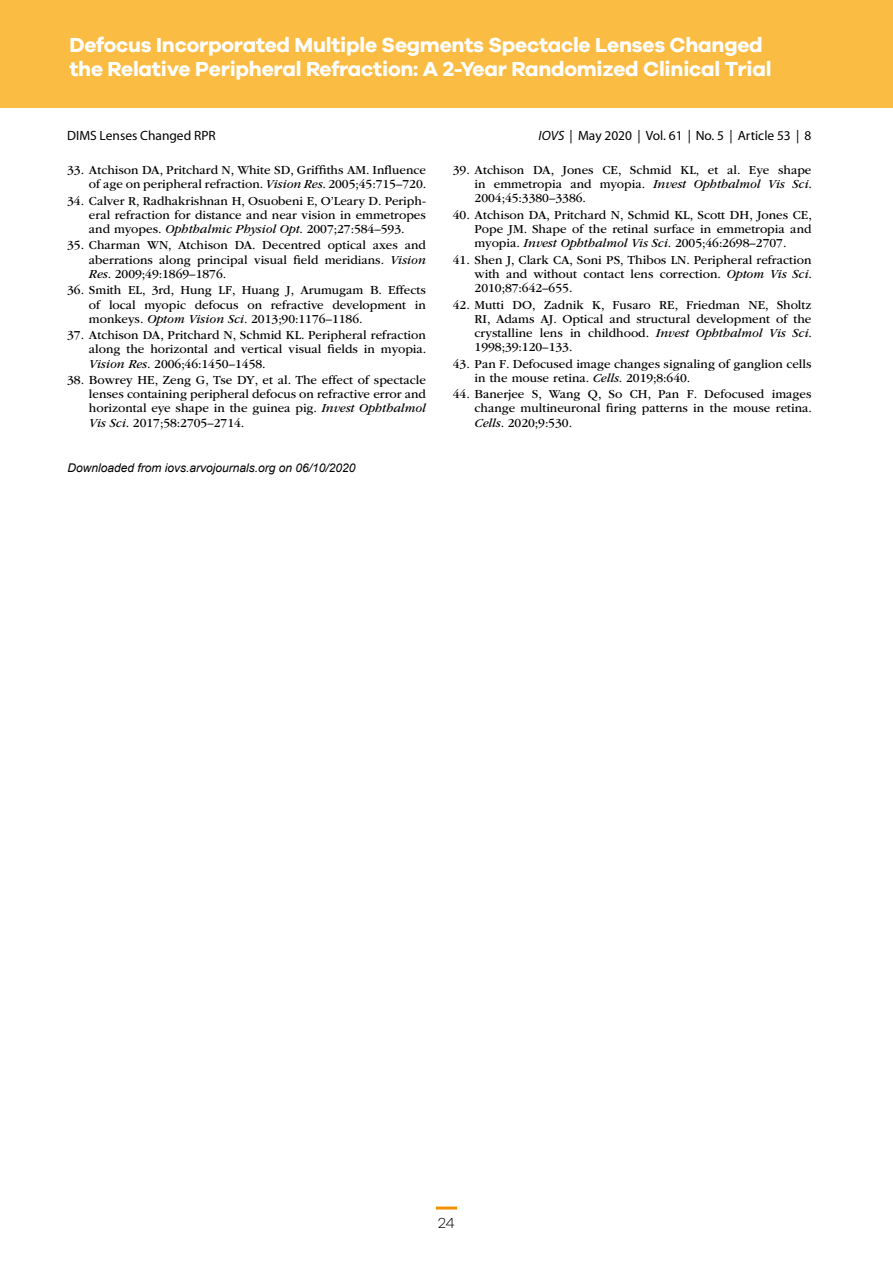
<style>
.page{position:relative;width:893px;height:1263px;background:#fff}
.page>*{position:absolute;margin:0;border:0;box-sizing:border-box;transform-origin:0 0}
.t1{font:700 21px/24px "Galano Grotesque";letter-spacing:-.01em;color:#fff}
.t2{font:300 15px "Galano Grotesque";color:#000}
.t3{font:13.5px "Myriad Pro";color:#000}
.t4{font:12.75px/14.2px "ITC Garamond Std";color:#000;text-align:justify}
.t5{font:italic 12px "Arial";color:#000}
.s1{font-style:italic}
</style>
<div class="page">
<div style="left:0;top:0;width:893px;height:107px;background:#fbbc43"></div>
<hr style="left:436px;top:1206px;width:21px;height:3px;background:#f39200">
<h1 class="t1" style="left:69px;top:32px;width:704px">Defocus Incorporated Multiple Segments Spectacle Lenses Changed the Relative Peripheral Refraction: A 2-Year Randomized Clinical Trial</h1>
<p class="t3" style="left:67px;top:127px;width:150px">DIMS Lenses Changed RPR</p>
<p class="t3" style="left:539px;top:127px;width:274px"><span class="s1">IOVS</span> | May 2020 | Vol. 61 | No. 5 | Article 53 | 8</p>
<p class="t4" style="left:67px;top:163px;width:361px;text-align:right">33. Atchison DA, Pritchard N, White SD, Griffiths AM. Influence of age on peripheral refraction. <span class="s1">Vision Res</span>. 2005;45:715–720.</p>
<p class="t4" style="left:89px;top:194px;width:338px;text-indent:-22px">34. Calver R, Radhakrishnan H, Osuobeni E, O’Leary D. Periph&shy;eral refraction for distance and near vision in emmetropes and myopes. <span class="s1">Ophthalmic Physiol Opt</span>. 2007;27:584–593.</p>
<p class="t4" style="left:89px;top:238px;width:338px;text-indent:-22px">35. Charman WN, Atchison DA. Decentred optical axes and aberrations along principal visual field meridians. <span class="s1">Vision Res</span>. 2009;49:1869–1876.</p>
<p class="t4" style="left:89px;top:283px;width:338px;text-indent:-22px">36. Smith EL, 3rd, Hung LF, Huang J, Arumugam B. Effects of local myopic defocus on refractive development in monkeys. <span class="s1">Optom Vision Sci</span>. 2013;90:1176–1186.</p>
<p class="t4" style="left:89px;top:328px;width:339px;text-indent:-22px">37. Atchison DA, Pritchard N, Schmid KL. Peripheral refraction along the horizontal and vertical visual fields in myopia.<br><span class="s1">Vision Res</span>. 2006;46:1450–1458.</p>
<p class="t4" style="left:89px;top:373px;width:338px;text-indent:-22px">38. Bowrey HE, Zeng G, Tse DY, et al. The effect of spectacle lenses containing peripheral defocus on refractive error and horizontal eye shape in the guinea pig. <span class="s1">Invest Ophthalmol Vis Sci</span>. 2017;58:2705–2714.</p>
<p class="t4" style="left:475px;top:163px;width:339px;text-indent:-22px">39. Atchison DA, Jones CE, Schmid KL, et al. Eye shape in emmetropia and myopia. <span class="s1">Invest Ophthalmol Vis Sci</span>.<br>2004;45:3380–3386.</p>
<p class="t4" style="left:475px;top:208px;width:339px;text-indent:-22px">40. Atchison DA, Pritchard N, Schmid KL, Scott DH, Jones CE, Pope JM. Shape of the retinal surface in emmetropia and myopia. <span class="s1">Invest Ophthalmol Vis Sci</span>. 2005;46:2698–2707.</p>
<p class="t4" style="left:475px;top:253px;width:339px;text-indent:-22px">41. Shen J, Clark CA, Soni PS, Thibos LN. Peripheral refraction with and without contact lens correction. <span class="s1">Optom Vis Sci</span>.<br>2010;87:642–655.</p>
<p class="t4" style="left:475px;top:297px;width:339px;text-indent:-22px">42. Mutti DO, Zadnik K, Fusaro RE, Friedman NE, Sholtz RI, Adams AJ. Optical and structural development of the crystalline lens in childhood. <span class="s1">Invest Ophthalmol Vis Sci</span>.<br>1998;39:120–133.</p>
<p class="t4" style="left:475px;top:357px;width:338px;text-indent:-22px">43. Pan F. Defocused image changes signaling of ganglion cells in the mouse retina. <span class="s1">Cells</span>. 2019;8:640.</p>
<p class="t4" style="left:475px;top:387px;width:339px;text-indent:-22px">44. Banerjee S, Wang Q, So CH, Pan F. Defocused images change multineuronal firing patterns in the mouse retina.<br><span class="s1">Cells</span>. 2020;9:530.</p>
<p class="t5" style="left:68px;top:460px;width:290px">Downloaded from iovs.arvojournals.org on 06/10/2020</p>
<p class="t2" style="left:438px;top:1213px;width:18px">24</p>
</div>
